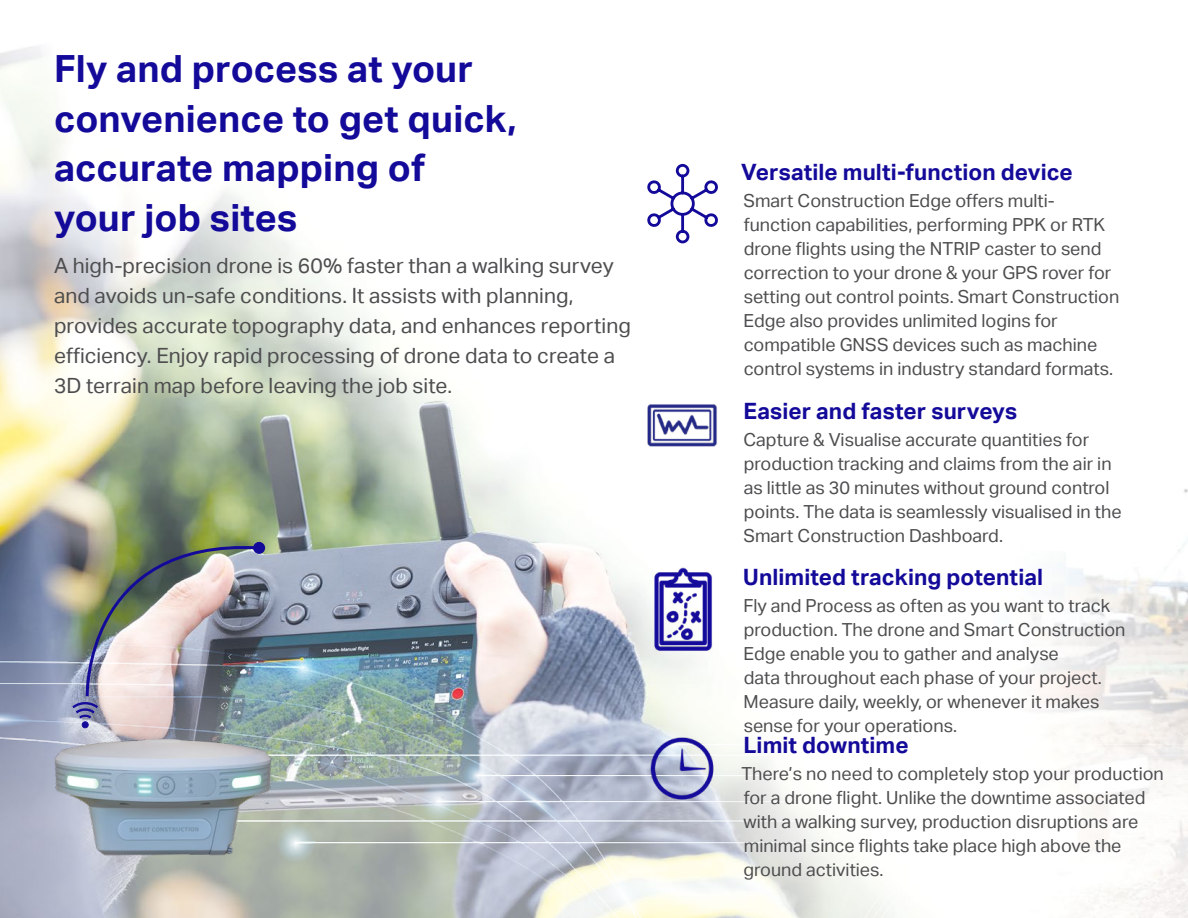
<style>
.page{position:relative;width:1188px;height:918px;background:#fff}
.page>*{position:absolute;margin:0;border:0;box-sizing:border-box;transform-origin:0 0}
.t1{font:700 37.5px/49.5px "Aktiv Grotesk";letter-spacing:.005em;color:#140a9a}
.t2{font:700 22.5px "Aktiv Grotesk";letter-spacing:.005em;color:#140a9a}
.t3{font:21px/30px "Aktiv Grotesk";color:#4d4d4f}
.t4{font:18px/24px "Aktiv Grotesk";color:#4d4d4f}
</style>
<div class="page">
<img style="left:0;top:46px;width:1188px;height:535px">
<img style="left:647px;top:403px;width:71px;height:55px">
<img style="left:647px;top:555px;width:71px;height:26px">
<svg style="left:644px;top:163px;width:77px;height:82px"></svg>
<img style="left:0;top:581px;width:1188px;height:337px">
<img style="left:647px;top:737px;width:69px;height:63px">
<img style="left:47px;top:732px;width:232px;height:130px">
<img style="left:72px;top:538px;width:190px;height:190px">
<div style="left:253px;top:542px;width:12px;height:12px;background:#140a9a;border-radius:50%"></div>
<h1 class="t1" style="left:54px;top:44px;width:464px">Fly and process at your convenience to get quick, accurate mapping of<br>your job sites</h1>
<p class="t3" style="left:54px;top:251px;width:578px">A high-precision drone is 60% faster than a walking survey and avoids un-safe conditions. It assists with planning, provides accurate topography data, and enhances reporting efficiency. Enjoy rapid processing of drone data to create a 3D terrain map before leaving the job site.</p>
<p class="t2" style="left:741px;top:159px;width:333px">Versatile multi-function device</p>
<p class="t4" style="left:744px;top:189px;width:377px">Smart Construction Edge offers multi&shy;function capabilities, performing PPK or RTK drone flights using the NTRIP caster to send correction to your drone &amp; your GPS rover for setting out control points. Smart Construction Edge also provides unlimited logins for compatible GNSS devices such as machine control systems in industry standard formats.</p>
<p class="t2" style="left:743px;top:398px;width:275px">Easier and faster surveys</p>
<p class="t4" style="left:743px;top:428px;width:380px">Capture &amp; Visualise accurate quantities for production tracking and claims from the air in as little as 30 minutes without ground control points. The data is seamlessly visualised in the Smart Construction Dashboard.</p>
<p class="t2" style="left:743px;top:564px;width:301px">Unlimited tracking potential</p>
<p class="t4" style="left:744px;top:594px;width:383px">Fly and Process as often as you want to track production. The drone and Smart Construction Edge enable you to gather and analyse<br>data throughout each phase of your project.<br>Measure daily, weekly, or whenever it makes sense for your operations.</p>
<p class="t2" style="left:743px;top:732px;width:167px">Limit downtime</p>
<p class="t4" style="left:741px;top:762px;width:424px">There’s no need to completely stop your production for a drone flight. Unlike the downtime associated with a walking survey, production disruptions are minimal since flights take place high above the ground activities.</p>
</div>
